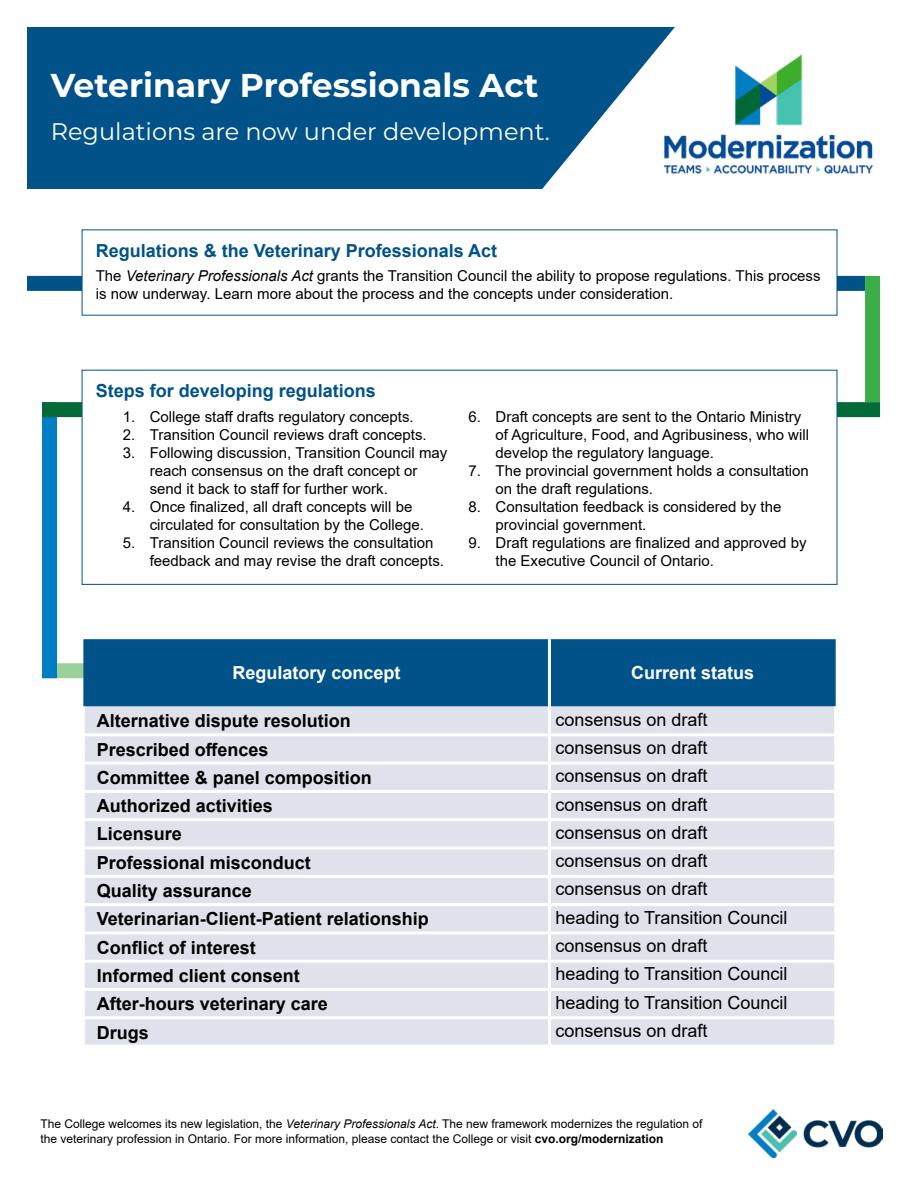
<style>
.page{position:relative;width:918px;height:1188px;background:#fff}
.page>*{position:absolute;margin:0;border:0;box-sizing:border-box;transform-origin:0 0}
.t1{font:700 33px "Montserrat";color:#fff}
.t2{font:24px "Montserrat";color:#fff}
.t3{font:700 18px "Arial";color:#000}
.t4{font:18px "Arial";color:#000}
.t5{font:700 18px "Arial";color:#005289}
.t6{font:700 18px "Arial";color:#fff}
.t7{font:15px/18px "Arial";color:#000}
.t8{font:12px/14.4px "Arial";color:#000}
.s1{font-style:italic}
.s2{font-weight:700}
</style>
<div class="page">
<div style="left:42px;top:663px;width:96px;height:15px;background:#9bd198"></div>
<div style="left:42px;top:402px;width:15px;height:276px;background:#007ec5"></div>
<div style="left:27px;top:276px;width:838px;height:15px;background:#005289"></div>
<svg style="left:27px;top:27px;width:648px;height:162px;background:#145f92"></svg>
<img style="left:654px;top:50px;width:219px;height:131px">
<div style="left:82px;top:230px;width:755px;height:85px;background:#fff"></div>
<div style="left:83px;top:639px;width:753px;height:68px;background:#005289"></div>
<div style="left:85px;top:707px;width:749px;height:338px;background:#dfe1eb"></div>
<hr style="left:548px;top:707px;width:3px;height:26px;background:#fff">
<hr style="left:82px;top:733px;width:467px;height:3px;background:#fff">
<hr style="left:549px;top:733px;width:288px;height:3px;background:#fff">
<hr style="left:548px;top:736px;width:3px;height:26px;background:#fff">
<hr style="left:82px;top:762px;width:467px;height:3px;background:#fff">
<hr style="left:549px;top:762px;width:288px;height:3px;background:#fff">
<hr style="left:548px;top:765px;width:3px;height:25px;background:#fff">
<hr style="left:82px;top:790px;width:467px;height:3px;background:#fff">
<hr style="left:549px;top:790px;width:288px;height:3px;background:#fff">
<hr style="left:548px;top:793px;width:3px;height:25px;background:#fff">
<hr style="left:82px;top:818px;width:467px;height:3px;background:#fff">
<hr style="left:549px;top:818px;width:288px;height:3px;background:#fff">
<hr style="left:548px;top:821px;width:3px;height:26px;background:#fff">
<hr style="left:82px;top:847px;width:467px;height:3px;background:#fff">
<hr style="left:549px;top:847px;width:288px;height:3px;background:#fff">
<hr style="left:548px;top:850px;width:3px;height:25px;background:#fff">
<hr style="left:82px;top:875px;width:467px;height:3px;background:#fff">
<hr style="left:549px;top:875px;width:288px;height:3px;background:#fff">
<hr style="left:548px;top:878px;width:3px;height:25px;background:#fff">
<hr style="left:82px;top:903px;width:467px;height:3px;background:#fff">
<hr style="left:549px;top:903px;width:288px;height:3px;background:#fff">
<hr style="left:548px;top:906px;width:3px;height:25px;background:#fff">
<hr style="left:82px;top:931px;width:467px;height:3px;background:#fff">
<hr style="left:549px;top:931px;width:288px;height:3px;background:#fff">
<hr style="left:548px;top:934px;width:3px;height:26px;background:#fff">
<hr style="left:82px;top:960px;width:467px;height:3px;background:#fff">
<hr style="left:549px;top:960px;width:288px;height:3px;background:#fff">
<hr style="left:548px;top:963px;width:3px;height:25px;background:#fff">
<hr style="left:82px;top:988px;width:467px;height:3px;background:#fff">
<hr style="left:549px;top:988px;width:288px;height:3px;background:#fff">
<hr style="left:548px;top:991px;width:3px;height:25px;background:#fff">
<hr style="left:82px;top:1016px;width:467px;height:3px;background:#fff">
<hr style="left:549px;top:1016px;width:288px;height:3px;background:#fff">
<hr style="left:548px;top:1019px;width:3px;height:26px;background:#fff">
<hr style="left:548px;top:639px;width:3px;height:68px;background:#fff">
<div style="left:865px;top:276px;width:15px;height:126px;background:#3bae49"></div>
<div style="left:42px;top:402px;width:838px;height:15px;background:#036a38"></div>
<div style="left:82px;top:370px;width:755px;height:214px;background:#fff"></div>
<div style="left:82px;top:370px;width:755px;height:215px;border:1px solid #005289"></div>
<img style="left:749px;top:1109px;width:133px;height:49px">
<h1 class="t1" style="left:51px;top:62px;width:489px">Veterinary Professionals Act</h1>
<h2 class="t2" style="left:51px;top:115px;width:501px">Regulations are now under development.</h2>
<p class="t5" style="left:96px;top:238px;width:403px">Regulations &amp; the Veterinary Professionals Act</p>
<p class="t7" style="left:96px;top:267px;width:726px">The <span class="s1">Veterinary Professionals Act</span> grants the Transition Council the ability to propose regulations. This process is now underway. Learn more about the process and the concepts under consideration.</p>
<p class="t5" style="left:96px;top:378px;width:282px">Steps for developing regulations</p>
<p class="t7" style="left:123px;top:407px;width:292px">1. College staff drafts regulatory concepts.</p>
<p class="t7" style="left:123px;top:425px;width:306px">2. Transition Council reviews draft concepts.</p>
<p class="t7" style="left:150px;top:443px;width:299px;text-indent:-27px">3. Following discussion, Transition Council may reach consensus on the draft concept or send it back to staff for further work.</p>
<p class="t7" style="left:150px;top:497px;width:276px;text-indent:-27px">4. Once finalized, all draft concepts will be circulated for consultation by the College.</p>
<p class="t7" style="left:150px;top:533px;width:296px;text-indent:-27px">5. Transition Council reviews the consultation feedback and may revise the draft concepts.</p>
<p class="t7" style="left:496px;top:407px;width:315px;text-indent:-27px">6. Draft concepts are sent to the Ontario Ministry of Agriculture, Food, and Agribusiness, who will develop the regulatory language.</p>
<p class="t7" style="left:496px;top:461px;width:315px;text-indent:-27px">7. The provincial government holds a consultation on the draft regulations.</p>
<p class="t7" style="left:496px;top:497px;width:287px;text-indent:-27px">8. Consultation feedback is considered by the provincial government.</p>
<p class="t7" style="left:496px;top:533px;width:312px;text-indent:-27px">9. Draft regulations are finalized and approved by the Executive Council of Ontario.</p>
<p class="t6" style="left:232px;top:660px;width:170px">Regulatory concept</p>
<p class="t6" style="left:631px;top:660px;width:125px">Current status</p>
<p class="t3" style="left:97px;top:708px;width:256px">Alternative dispute resolution</p>
<p class="t4" style="left:555px;top:707px;width:154px">consensus on draft</p>
<p class="t3" style="left:97px;top:737px;width:173px">Prescribed offences</p>
<p class="t4" style="left:555px;top:735px;width:154px">consensus on draft</p>
<p class="t3" style="left:97px;top:765px;width:277px">Committee &amp; panel composition</p>
<p class="t4" style="left:555px;top:764px;width:154px">consensus on draft</p>
<p class="t3" style="left:97px;top:793px;width:178px">Authorized activities</p>
<p class="t4" style="left:555px;top:792px;width:154px">consensus on draft</p>
<p class="t3" style="left:97px;top:821px;width:87px">Licensure</p>
<p class="t4" style="left:555px;top:820px;width:154px">consensus on draft</p>
<p class="t3" style="left:97px;top:850px;width:216px">Professional misconduct</p>
<p class="t4" style="left:555px;top:848px;width:154px">consensus on draft</p>
<p class="t3" style="left:97px;top:878px;width:157px">Quality assurance</p>
<p class="t4" style="left:555px;top:877px;width:154px">consensus on draft</p>
<p class="t3" style="left:97px;top:906px;width:334px">Veterinarian-Client-Patient relationship</p>
<p class="t4" style="left:555px;top:905px;width:234px">heading to Transition Council</p>
<p class="t3" style="left:97px;top:935px;width:161px">Conflict of interest</p>
<p class="t4" style="left:555px;top:933px;width:154px">consensus on draft</p>
<p class="t3" style="left:97px;top:963px;width:205px">Informed client consent</p>
<p class="t4" style="left:555px;top:962px;width:234px">heading to Transition Council</p>
<p class="t3" style="left:97px;top:991px;width:233px">After-hours veterinary care</p>
<p class="t4" style="left:555px;top:990px;width:234px">heading to Transition Council</p>
<p class="t3" style="left:97px;top:1020px;width:54px">Drugs</p>
<p class="t4" style="left:555px;top:1018px;width:154px">consensus on draft</p>
<p class="t8" style="left:40px;top:1117px;width:663px">The College welcomes its new legislation, the <span class="s1">Veterinary Professionals Act</span>. The new framework modernizes the regulation of the veterinary profession in Ontario. For more information, please contact the College or visit <span class="s2">cvo.org/modernization</span></p>
</div>
